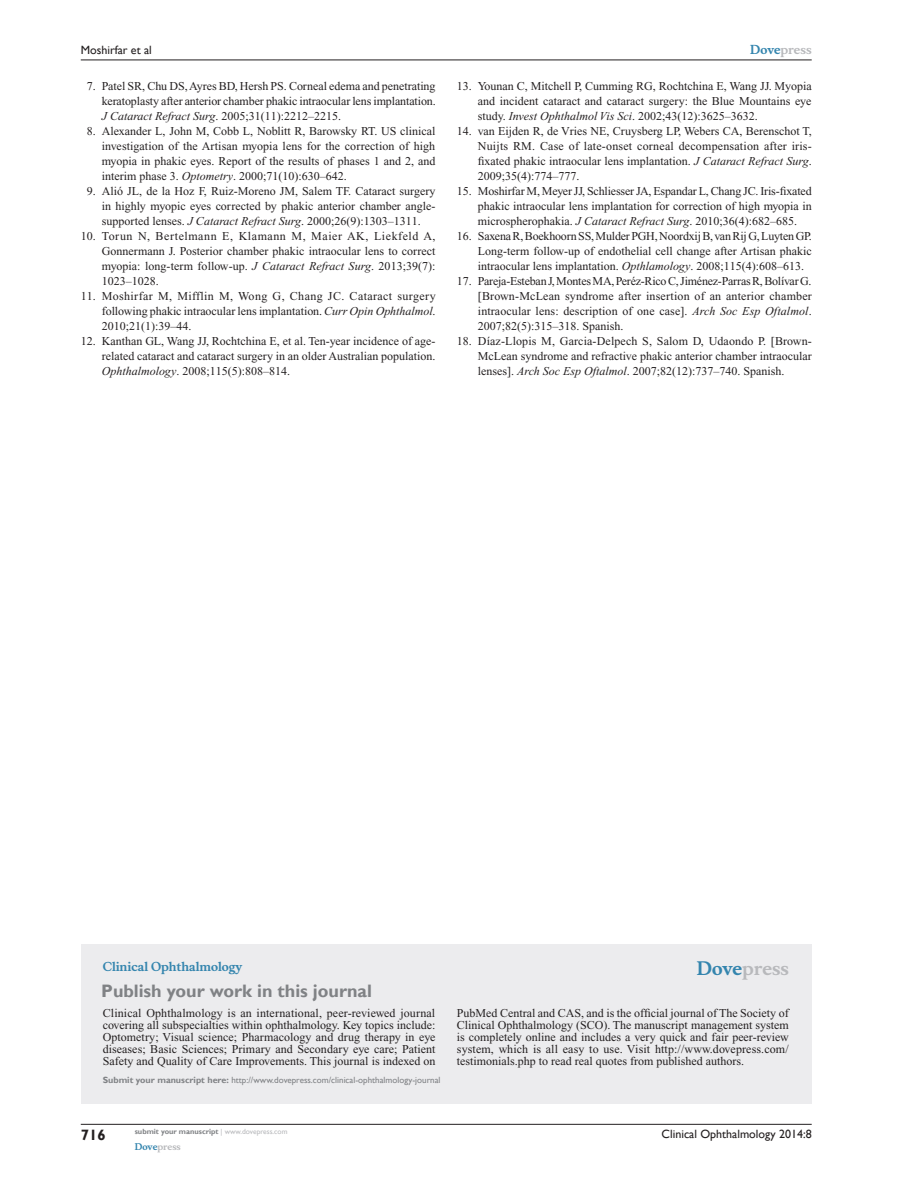
<style>
.page{position:relative;width:918px;height:1188px;background:#fff}
.page>*{position:absolute;margin:0;border:0;box-sizing:border-box;transform-origin:0 0}
.PromBx-H1{font:700 18px "Gill Sans";color:#808285}
.PromBx-Brand{font:700 18px "Musee";color:#b8b9bc}
.t1{font:700 15px "Gill Sans";color:#231f20}
.RefNL2{font:12px/15px "Times New Roman";color:#231f20;text-align:justify}
.PromBx-Tx{font:12px/12px "Times New Roman";color:#231f20;text-align:justify}
.t2{font:12px "Gill Sans";color:#231f20}
.PromBx-JrnlName{font:700 12px "Musee";color:#3485ae}
.t3{font:700 12px "Musee";color:#b8b9bc}
.PromBx-SubmitMssWebA{font:9px "Gill Sans";color:#808285}
.t4{font:700 9px "Musee";color:#b8b9bc}
.t5{font:700 7.5px "Gill Sans";color:#808285}
.s1{font-style:italic}
.s2{color:#3485ae}
.s3{font-weight:700}
.s4{font-weight:400;color:#b8b9bc}
</style>
<div class="page">
<div style="left:81px;top:944px;width:731px;height:159px;background:#ececee"></div>
<hr style="left:81px;top:1124px;width:731px;height:1px;background:#231f20">
<hr style="left:81px;top:60px;width:731px;height:1px;background:#231f20">
<p class="t2" style="left:81px;top:43px;width:73px">Moshirfar et al</p>
<p class="RefNL2" style="left:102px;top:79px;width:336px;text-indent:-15px">7. Patel SR, Chu DS, Ayres BD, Hersh PS. Corneal edema and penetrating keratoplasty after anterior chamber phakic intraocular lens implantation.<br><span class="s1">J Cataract Refract Surg</span>. 2005;31(11):2212–2215.</p>
<p class="RefNL2" style="left:102px;top:124px;width:335px;text-indent:-15px">8. Alexander L, John M, Cobb L, Noblitt R, Barowsky RT. US clinical investigation of the Artisan myopia lens for the correction of high myopia in phakic eyes. Report of the results of phases 1 and 2, and interim phase 3. <span class="s1">Optometry</span>. 2000;71(10):630–642.</p>
<p class="RefNL2" style="left:102px;top:184px;width:335px;text-indent:-15px">9. Alió JL, de la Hoz F, Ruiz-Moreno JM, Salem TF. Cataract surgery in highly myopic eyes corrected by phakic anterior chamber angle&shy;supported lenses. <span class="s1">J Cataract Refract Surg</span>. 2000;26(9):1303–1311.</p>
<p class="RefNL2" style="left:102px;top:229px;width:335px;text-indent:-21px">10. Torun N, Bertelmann E, Klamann M, Maier AK, Liekfeld A, Gonnermann J. Posterior chamber phakic intraocular lens to correct myopia: long-term follow-up. <span class="s1">J Cataract Refract Surg</span>. 2013;39(7):<br>1023–1028.</p>
<p class="RefNL2" style="left:102px;top:289px;width:335px;text-indent:-21px">11. Moshirfar M, Mifflin M, Wong G, Chang JC. Cataract surgery following phakic intraocular lens implantation. <span class="s1">Curr Opin Ophthalmol</span>.<br>2010;21(1):39–44.</p>
<p class="RefNL2" style="left:102px;top:334px;width:335px;text-indent:-21px">12. Kanthan GL, Wang JJ, Rochtchina E, et al. Ten-year incidence of age&shy;related cataract and cataract surgery in an older Australian population.<br><span class="s1">Ophthalmology</span>. 2008;115(5):808–814.</p>
<p class="t3" style="left:750px;top:43px;width:63px"><span class="s2">Dove</span>press</p>
<p class="RefNL2" style="left:478px;top:79px;width:335px;text-indent:-21px">13. Younan C, Mitchell P, Cumming RG, Rochtchina E, Wang JJ. Myopia and incident cataract and cataract surgery: the Blue Mountains eye study. <span class="s1">Invest Ophthalmol Vis Sci</span>. 2002;43(12):3625–3632.</p>
<p class="RefNL2" style="left:478px;top:124px;width:335px;text-indent:-21px">14. van Eijden R, de Vries NE, Cruysberg LP, Webers CA, Berenschot T, Nuijts RM. Case of late-onset corneal decompensation after iris&shy;fixated phakic intraocular lens implantation. <span class="s1">J Cataract Refract Surg</span>.<br>2009;35(4):774–777.</p>
<p class="RefNL2" style="left:478px;top:184px;width:335px;text-indent:-21px">15. Moshirfar M, Meyer JJ, Schliesser JA, Espandar L, Chang JC. Iris-fixated phakic intraocular lens implantation for correction of high myopia in microspherophakia. <span class="s1">J Cataract Refract Surg</span>. 2010;36(4):682–685.</p>
<p class="RefNL2" style="left:478px;top:229px;width:335px;text-indent:-21px">16. Saxena R, Boekhoorn SS, Mulder PGH, Noordxij B, van Rij G, Luyten GP.<br>Long-term follow-up of endothelial cell change after Artisan phakic intraocular lens implantation. <span class="s1">Opthlamology</span>. 2008;115(4):608–613.</p>
<p class="RefNL2" style="left:478px;top:274px;width:335px;text-indent:-21px">17. Pareja-Esteban J, Montes MA, Peréz-Rico C, Jiménez-Parras R, Bolívar G. [Brown-McLean syndrome after insertion of an anterior chamber intraocular lens: description of one case]. <span class="s1">Arch Soc Esp Oftalmol</span>.<br>2007;82(5):315–318. Spanish.</p>
<p class="RefNL2" style="left:478px;top:334px;width:335px;text-indent:-21px">18. Díaz-Llopis M, Garcia-Delpech S, Salom D, Udaondo P. [Brown-McLean syndrome and refractive phakic anterior chamber intraocular lenses]. <span class="s1">Arch Soc Esp Oftalmol</span>. 2007;82(12):737–740. Spanish.</p>
<p class="PromBx-JrnlName" style="left:103px;top:959px;width:141px">Clinical Ophthalmology</p>
<p class="PromBx-H1" style="left:101px;top:980px;width:272px">Publish your work in this journal</p>
<p class="PromBx-Brand" style="left:697px;top:958px;width:94px"><span class="s2">Dove</span>press</p>
<p class="PromBx-Tx" style="left:103px;top:1007px;width:334px">Clinical Ophthalmology is an international, peer-reviewed journal covering all subspecialties within ophthalmology. Key topics include:<br>Optometry; Visual science; Pharmacology and drug therapy in eye diseases; Basic Sciences; Primary and Secondary eye care; Patient Safety and Quality of Care Improvements. This journal is indexed on</p>
<p class="PromBx-Tx" style="left:457px;top:1007px;width:333px">PubMed Central and CAS, and is the official journal of The Society of Clinical Ophthalmology (SCO). The manuscript management system is completely online and includes a very quick and fair peer-review system, which is all easy to use. Visit http://www.dovepress.com/ testimonials.php to read real quotes from published authors.</p>
<p class="PromBx-SubmitMssWebA" style="left:103px;top:1075px;width:339px"><span class="s3">Submit your manuscript here:</span> http://www.dovepress.com/clinical-ophthalmology-journal</p>
<p class="t1" style="left:81px;top:1126px;width:26px">716</p>
<p class="t5" style="left:135px;top:1127px;width:154px">submit your manuscript <span class="s4">| www.dovepress.com</span></p>
<p class="t4" style="left:135px;top:1141px;width:48px"><span class="s2">Dove</span>press</p>
<p class="t2" style="left:662px;top:1127px;width:152px">Clinical Ophthalmology 2014:8</p>
</div>
